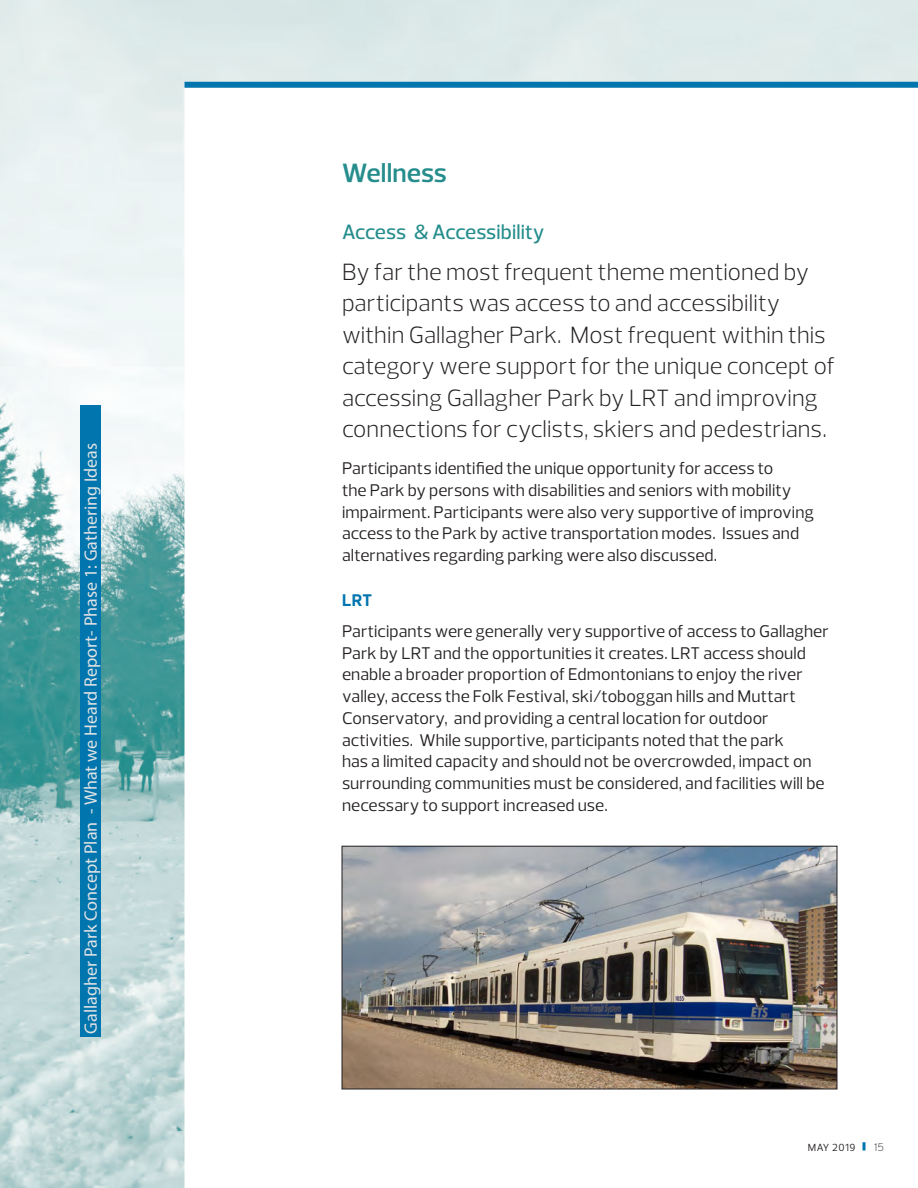
<style>
.page{position:relative;width:918px;height:1188px;background:#fff}
.page>*{position:absolute;margin:0;border:0;box-sizing:border-box;transform-origin:0 0}
.Section_Heading{font:600 27px "Prelo";color:#258d8c}
.P_Pull_Quote_Med_-_L{font:300 24px/31.5px "Prelo";color:#231f20}
.Sub-Heading{font:500 21px "Prelo";color:#258d8c}
.Side{font:18px "Myriad Pro";color:#e1e2e4}
.P_Body_1a_-_Roman_10{font:17.25px/21.8px "Prelo";letter-spacing:.005em;color:#231f20}
.Sub-Heading_2{font:700 17.25px "Prelo";color:#0175ad}
.t1{font:10.5px "Prelo";letter-spacing:.05em;color:#231f20}
.t2{font:300 10.5px "Nobel";color:#231f20}
</style>
<div class="page">
<img style="left:0;top:0;width:918px;height:1188px">
<div style="left:80px;top:405px;width:21px;height:631px;background:#0175ad"></div>
<div style="left:184px;top:82px;width:734px;height:6px;background:#0175ad"></div>
<img style="left:344px;top:848px;width:491px;height:239px">
<div style="left:342px;top:846px;width:495px;height:243px;border:1px solid #231f20"></div>
<p class="Side" style="left:80px;top:1034px;width:592px;rotate:-90deg">Gallagher Park Concept Plan - What we Heard Report- Phase 1: Gathering Ideas</p>
<p class="Section_Heading" style="left:342px;top:157px;width:106px">Wellness</p>
<p class="Sub-Heading" style="left:342px;top:219px;width:204px">Access &amp; Accessibility</p>
<p class="P_Pull_Quote_Med_-_L" style="left:342px;top:256px;width:494px">By far the most frequent theme mentioned by participants was access to and accessibility within Gallagher Park. Most frequent within this category were support for the unique concept of accessing Gallagher Park by LRT and improving connections for cyclists, skiers and pedestrians.</p>
<p class="P_Body_1a_-_Roman_10" style="left:342px;top:457px;width:474px">Participants identified the unique opportunity for access to<br>the Park by persons with disabilities and seniors with mobility impairment. Participants were also very supportive of improving access to the Park by active transportation modes. Issues and alternatives regarding parking were also discussed.</p>
<p class="Sub-Heading_2" style="left:342px;top:590px;width:32px">LRT</p>
<p class="P_Body_1a_-_Roman_10" style="left:342px;top:620px;width:488px">Participants were generally very supportive of access to Gallagher Park by LRT and the opportunities it creates. LRT access should enable a broader proportion of Edmontonians to enjoy the river valley, access the Folk Festival, ski/toboggan hills and Muttart Conservatory, and providing a central location for outdoor activities. While supportive, participants noted that the park<br>has a limited capacity and should not be overcrowded, impact on surrounding communities must be considered, and facilities will be necessary to support increased use.</p>
<p class="t1" style="left:808px;top:1141px;width:49px">MAY 2019</p>
<p class="t2" style="left:875px;top:1141px;width:11px">15</p>
</div>
